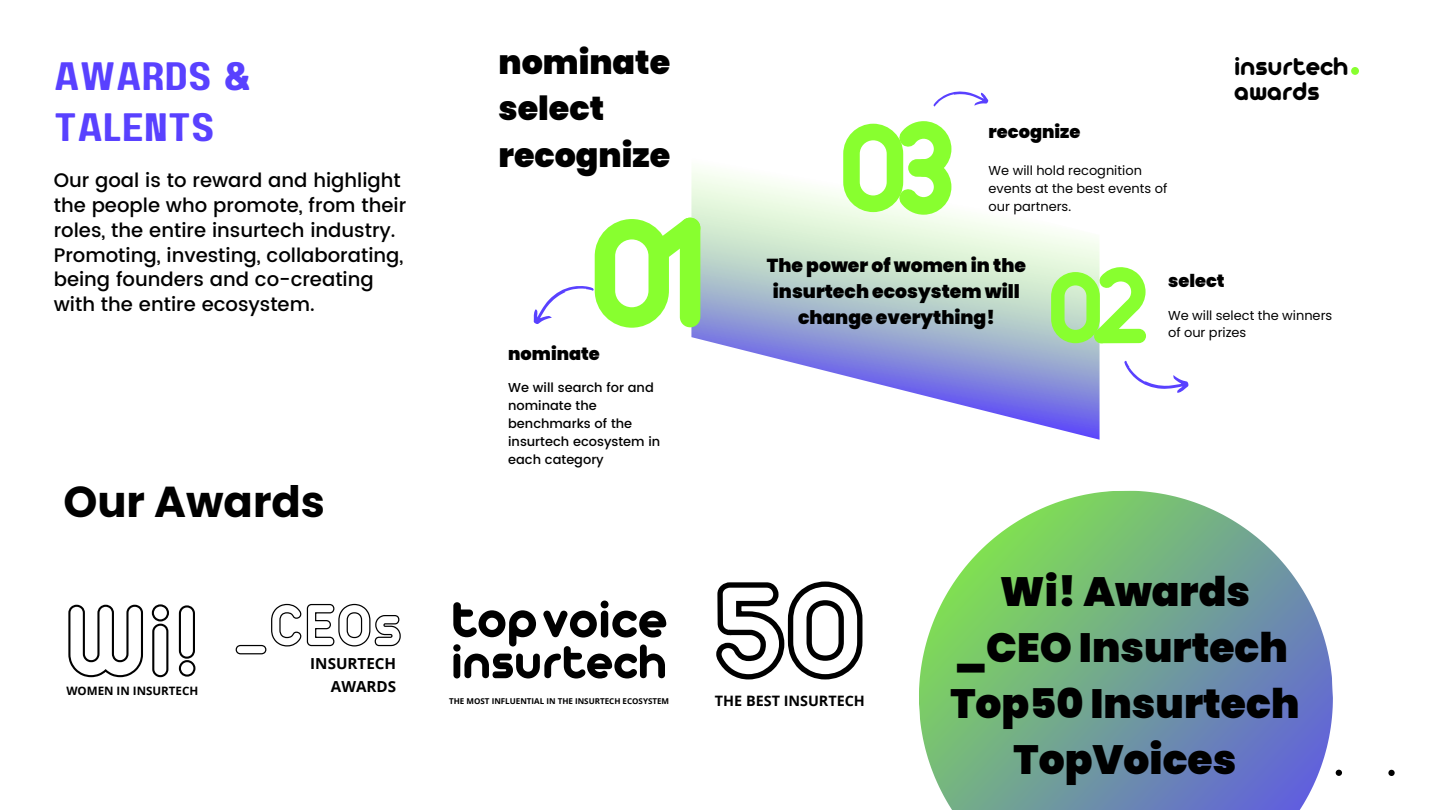
<style>
.page{position:relative;width:1440px;height:810px;background:#fff}
.page>*{position:absolute;margin:0;border:0;box-sizing:border-box;transform-origin:0 0}
.t1{font:700 56.5px "Arista Pro";color:#000}
.t2{font:700 52.2px "Arista Pro";color:#000}
.t3{font:700 43.3px "Poppins";color:#000}
.t4{font:900 40.9px "Poppins";color:#000}
.t5{font:39.6px/51px "Paalalabas Display Wide BETA";color:#5941ff}
.t6{font:900 33.3px "Poppins";color:#000}
.t7{font:700 27.7px "Arista Pro";color:#000}
.t8{font:500 19.6px/24.8px "Poppins";color:#000}
.t9{font:900 18.8px/25.8px "Poppins";color:#000;text-align:center}
.t10{font:900 17.8px "Poppins";color:#000}
.t11{font:700 15.2px "Open Sans";color:#000}
.t12{font:700 14.4px "Open Sans";color:#000}
.t13{font:12.9px/17.7px "Poppins";color:#000}
.t14{font:500 12.9px/18px "Poppins";color:#000}
.t15{font:700 11.6px "Open Sans";color:#000}
.t16{font:700 8px "Open Sans";color:#000}
</style>
<div class="page">
<svg style="left:1339px;top:769px;width:56px;height:7px"></svg>
<svg style="left:919px;top:490px;width:420px;height:320px"></svg>
<svg style="left:691px;top:145px;width:409px;height:295px"></svg>
<svg style="left:1124px;top:360px;width:65px;height:33px"></svg>
<svg style="left:533px;top:216px;width:169px;height:113px"></svg>
<svg style="left:1051px;top:267px;width:95px;height:76px"></svg>
<svg style="left:843px;top:121px;width:108px;height:94px"></svg>
<svg style="left:933px;top:91px;width:56px;height:16px"></svg>
<svg style="left:68px;top:604px;width:128px;height:74px"></svg>
<svg style="left:235px;top:603px;width:166px;height:52px"></svg>
<svg style="left:716px;top:581px;width:147px;height:99px"></svg>
<div style="left:1351px;top:67px;width:8px;height:8px;background:#88ff2f;border-radius:50%"></div>
<p class="t5" style="left:54px;top:53px;width:199px">AWARDS &amp;<br>TALENTS</p>
<p class="t8" style="left:54px;top:168px;width:354px">Our goal is to reward and highlight the people who promote, from their roles, the entire insurtech industry.<br>Promoting, investing, collaborating, being founders and co-creating with the entire ecosystem.</p>
<p class="t3" style="left:63px;top:472px;width:263px">Our Awards</p>
<p class="t15" style="left:66px;top:682px;width:134px">WOMEN IN INSURTECH</p>
<p class="t11" style="left:310px;top:653px;width:87px">INSURTECH</p>
<p class="t11" style="left:331px;top:676px;width:67px">AWARDS</p>
<p class="t6" style="left:498px;top:39px;width:173px">nominate</p>
<p class="t6" style="left:498px;top:85px;width:107px">select</p>
<p class="t6" style="left:498px;top:132px;width:173px">recognize</p>
<p class="t10" style="left:508px;top:341px;width:93px">nominate</p>
<p class="t14" style="left:508px;top:378px;width:154px">We will search for and nominate the benchmarks of the insurtech ecosystem in each category</p>
<p class="t1" style="left:451px;top:601px;width:218px">topvoice</p>
<p class="t2" style="left:451px;top:645px;width:218px">insurtech</p>
<p class="t16" style="left:449px;top:695px;width:222px">THE MOST INFLUENTIAL IN THE INSURTECH ECOSYSTEM</p>
<p class="t10" style="left:989px;top:120px;width:93px">recognize</p>
<p class="t13" style="left:989px;top:162px;width:180px">We will hold recognition events at the best events of our partners.</p>
<p class="t7" style="left:1234px;top:57px;width:116px">insurtech</p>
<p class="t7" style="left:1234px;top:82px;width:87px">awards</p>
<p class="t9" style="left:767px;top:253px;width:261px">The power of women in the insurtech ecosystem will change everything!</p>
<p class="t10" style="left:1168px;top:268px;width:58px">select</p>
<p class="t13" style="left:1168px;top:306px;width:166px">We will select the winners of our prizes</p>
<p class="t12" style="left:715px;top:691px;width:151px">THE BEST INSURTECH</p>
<p class="t4" style="left:1000px;top:563px;width:252px">Wi! Awards</p>
<p class="t4" style="left:955px;top:619px;width:334px">_CEO Insurtech</p>
<p class="t4" style="left:950px;top:675px;width:351px">Top50 Insurtech</p>
<p class="t4" style="left:1014px;top:731px;width:224px">TopVoices</p>
</div>
